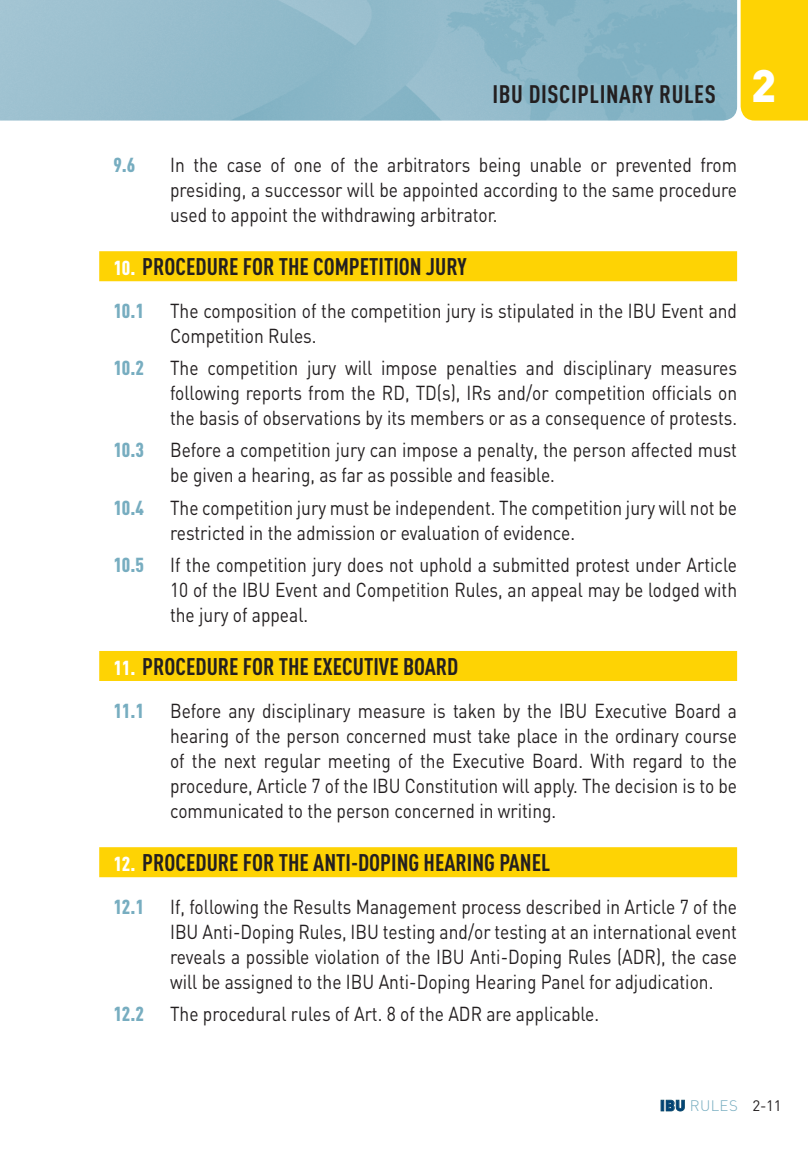
<style>
.page{position:relative;width:808px;height:1149px;background:#fff}
.page>*{position:absolute;margin:0;border:0;box-sizing:border-box;transform-origin:0 0}
.t1{font:700 25px "DIN Cond";letter-spacing:.025em;color:#231f20}
.t2{font:700 23.75px "DIN Cond";color:#231f20}
.t3{font:20px/25px "DIN";color:#231f20;text-align:justify;scale:.87 1}
.t4{font:900 20px "DIN Cond";color:#77adc0}
.t5{font:300 15px "DIN";letter-spacing:.025em;color:#77adc0}
.s1{font-family:"DIN";font-weight:900;font-size:45px;color:#fff}
.s2{font-weight:900;font-size:20px;color:#fff}
.s3{font-weight:900;color:#004274}
.s4{font-weight:400;color:#231f20}
</style>
<div class="page">
<div style="left:741px;top:0;width:67px;height:120px;background:#fed304"></div>
<svg style="left:661px;top:1099px;width:24px;height:11px"></svg>
<div style="left:99px;top:251px;width:638px;height:30px;background:#fed304"></div>
<div style="left:99px;top:650px;width:638px;height:30px;background:#fed304"></div>
<div style="left:99px;top:846px;width:638px;height:30px;background:#fed304"></div>
<p class="t1" style="left:492px;top:79px;width:285px">IBU DISCIPLINARY RULES <span class="s1">2</span></p>
<p class="t4" style="left:113px;top:152px;width:24px">9.6</p>
<p class="t3" style="left:170px;top:152px;width:653px">In the case of one of the arbitrators being unable or prevented from presiding, a successor will be appointed according to the same procedure used to appoint the withdrawing arbitrator.</p>
<p class="t2" style="left:113px;top:252px;width:355px"><span class="s2">10.</span> PROCEDURE FOR THE COMPETITION JURY</p>
<p class="t4" style="left:113px;top:298px;width:32px">10.1</p>
<p class="t3" style="left:170px;top:298px;width:653px">The composition of the competition jury is stipulated in the IBU Event and<br>Competition Rules.</p>
<p class="t4" style="left:113px;top:355px;width:32px">10.2</p>
<p class="t3" style="left:170px;top:355px;width:653px">The competition jury will impose penalties and disciplinary measures following reports from the RD, TD(s), IRs and/or competition officials on the basis of observations by its members or as a consequence of protests.</p>
<p class="t4" style="left:113px;top:437px;width:32px">10.3</p>
<p class="t3" style="left:170px;top:437px;width:653px">Before a competition jury can impose a penalty, the person affected must be given a hearing, as far as possible and feasible.</p>
<p class="t4" style="left:113px;top:494px;width:32px">10.4</p>
<p class="t3" style="left:170px;top:494px;width:653px">The competition jury must be independent. The competition jury will not be restricted in the admission or evaluation of evidence.</p>
<p class="t4" style="left:113px;top:552px;width:32px">10.5</p>
<p class="t3" style="left:170px;top:551px;width:653px">If the competition jury does not uphold a submitted protest under Article 10 of the IBU Event and Competition Rules, an appeal may be lodged with the jury of appeal.</p>
<p class="t2" style="left:113px;top:652px;width:347px"><span class="s2">11.</span> PROCEDURE FOR THE EXECUTIVE BOARD</p>
<p class="t4" style="left:113px;top:698px;width:32px">11.1</p>
<p class="t3" style="left:170px;top:697px;width:653px">Before any disciplinary measure is taken by the IBU Executive Board a hearing of the person concerned must take place in the ordinary course of the next regular meeting of the Executive Board. With regard to the procedure, Article 7 of the IBU Constitution will apply. The decision is to be communicated to the person concerned in writing.</p>
<p class="t2" style="left:113px;top:848px;width:438px"><span class="s2">12.</span> PROCEDURE FOR THE ANTI-DOPING HEARING PANEL</p>
<p class="t4" style="left:113px;top:894px;width:32px">12.1</p>
<p class="t3" style="left:170px;top:893px;width:653px">If, following the Results Management process described in Article 7 of the IBU Anti-Doping Rules, IBU testing and/or testing at an international event reveals a possible violation of the IBU Anti-Doping Rules (ADR), the case will be assigned to the IBU Anti-Doping Hearing Panel for adjudication.</p>
<p class="t4" style="left:113px;top:1001px;width:32px">12.2</p>
<p class="t3" style="left:170px;top:1000px;width:495px">The procedural rules of Art. 8 of the ADR are applicable.</p>
<p class="t5" style="left:660px;top:1095px;width:123px"><span class="s3">IBU</span> RULES <span class="s4">2-11</span></p>
</div>
